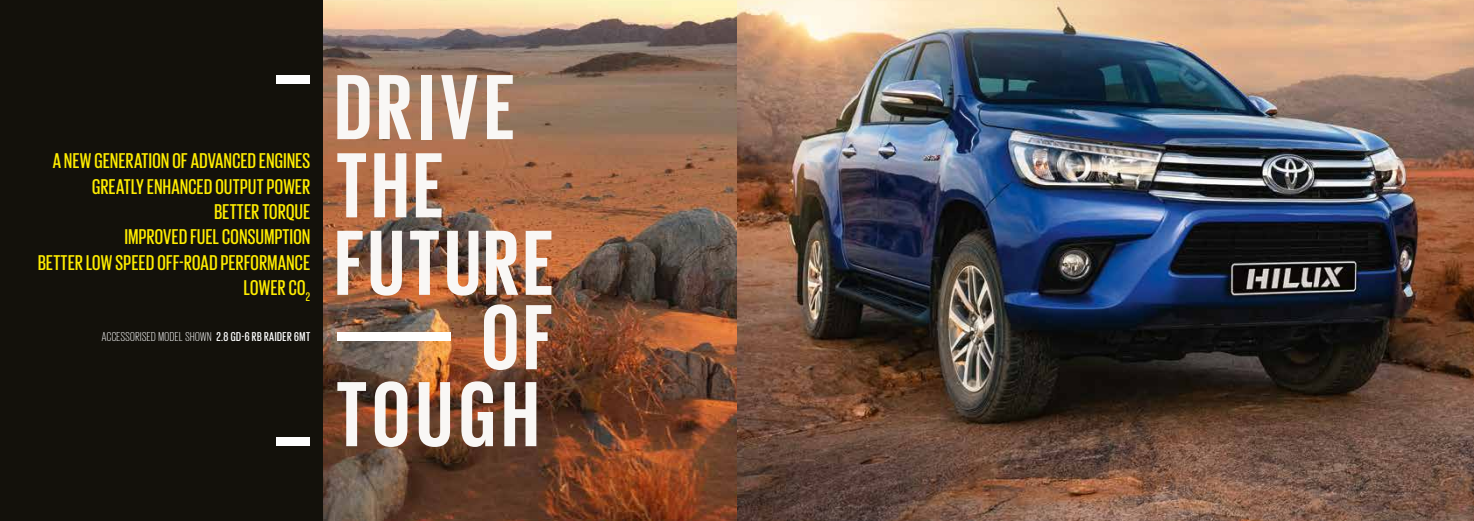
<style>
.page{position:relative;width:1474px;height:521px;background:#fff}
.page>*{position:absolute;margin:0;border:0;box-sizing:border-box;transform-origin:0 0}
.t1{font:700 94.5px "Giorgio Sans";letter-spacing:.05em;color:#f9f7f5}
.t2{font:500 21.88px/25.4px "Giorgio Sans";letter-spacing:.02em;color:#ffed00;text-align:right}
.t3{font:300 13.12px "Giorgio Sans";letter-spacing:.04em;color:#fff}
.s1{font-weight:500}
</style>
<div class="page">
<img style="left:322px;top:0;width:1151px;height:521px">
<div style="left:0;top:0;width:322px;height:521px;background:#13110b"></div>
<div style="left:276px;top:75px;width:34px;height:9px;background:#fff"></div>
<div style="left:276px;top:437px;width:34px;height:9px;background:#fff"></div>
<div style="left:337px;top:332px;width:113px;height:9px;background:#fff"></div>
<p class="t2" style="left:38px;top:147px;width:274px">A NEW GENERATION OF ADVANCED ENGINES<br>GREATLY ENHANCED OUTPUT POWER<br>BETTER TORQUE<br>IMPROVED FUEL CONSUMPTION<br>BETTER LOW SPEED OFF-ROAD PERFORMANCE<br>LOWER CO<sub>2</sub></p>
<p class="t3" style="left:102px;top:330px;width:210px">ACCESSORISED MODEL SHOWN <span class="s1">2.8 GD-6 RB RAIDER 6MT</span></p>
<h1 class="t1" style="left:335px;top:60px;width:181px">DRIVE</h1>
<h1 class="t1" style="left:336px;top:138px;width:109px">THE</h1>
<h1 class="t1" style="left:335px;top:215px;width:220px">FUTURE</h1>
<h1 class="t1" style="left:481px;top:290px;width:72px">OF</h1>
<h1 class="t1" style="left:336px;top:367px;width:204px">TOUGH</h1>
</div>
